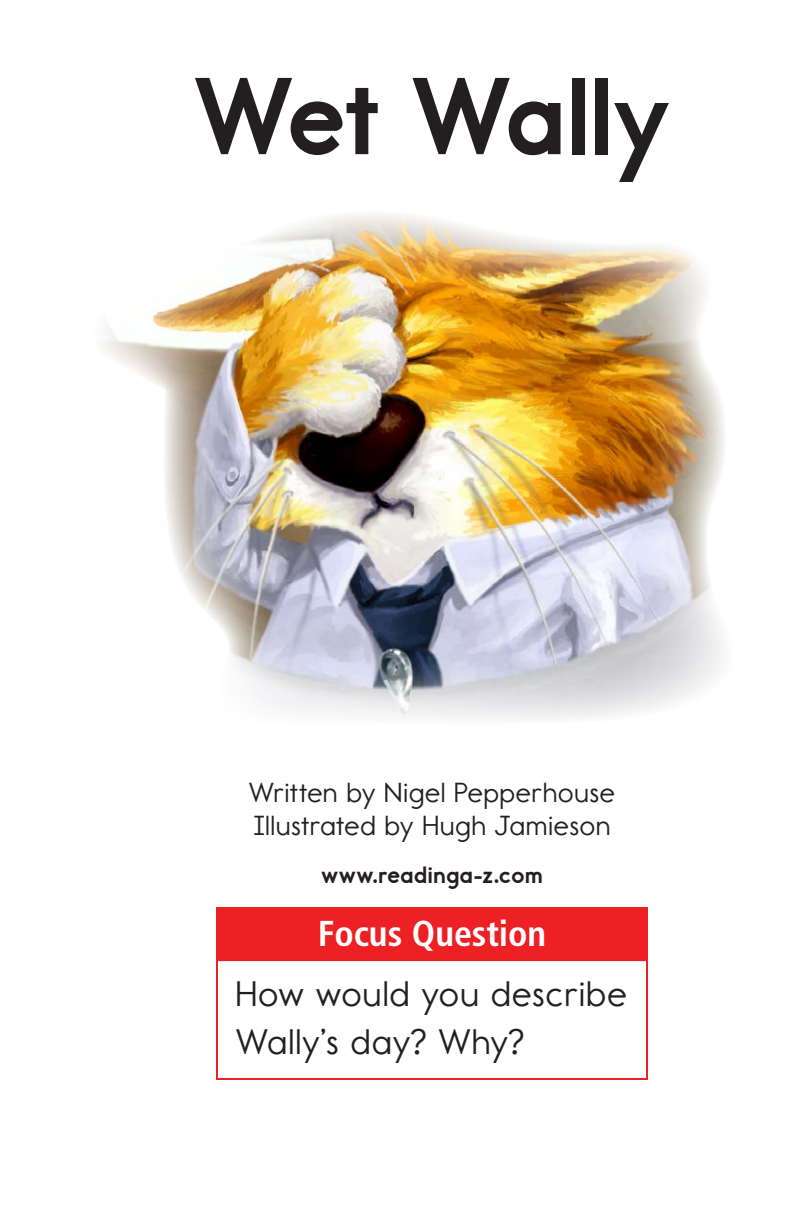
<style>
.page{position:relative;width:792px;height:1224px;background:#fff}
.page>*{position:absolute;margin:0;border:0;box-sizing:border-box;transform-origin:0 0}
.t1{font:110px "Report School Hv";letter-spacing:.01em;color:#231f20}
.t2{font:36px/48px "Report School Rg";letter-spacing:.04em;color:#231f20}
.t3{font:700 condensed 36px "Frutiger";color:#fff}
.t4{font:28px/33.6px "Report School Rg";letter-spacing:.035em;color:#231f20}
.t5{font:24px "Report School Hv";letter-spacing:.03em;color:#231f20}
</style>
<div class="page">
<div style="left:216px;top:959px;width:432px;height:121px;border:2px solid #ed2124"></div>
<div style="left:216px;top:907px;width:432px;height:54px;background:#ed2124"></div>
<img style="left:103px;top:214px;width:621px;height:504px">
<h1 class="t1" style="left:195px;top:50px;width:476px">Wet Wally</h1>
<p class="t4" style="left:249px;top:775px;width:367px">Written by Nigel Pepperhouse<br>Illustrated by Hugh Jamieson</p>
<p class="t5" style="left:322px;top:860px;width:222px">www.readinga-z.com</p>
<p class="t3" style="left:318px;top:912px;width:230px">Focus Question</p>
<p class="t2" style="left:236px;top:970px;width:392px">How would you describe<br>Wally’s day? Why?</p>
</div>
